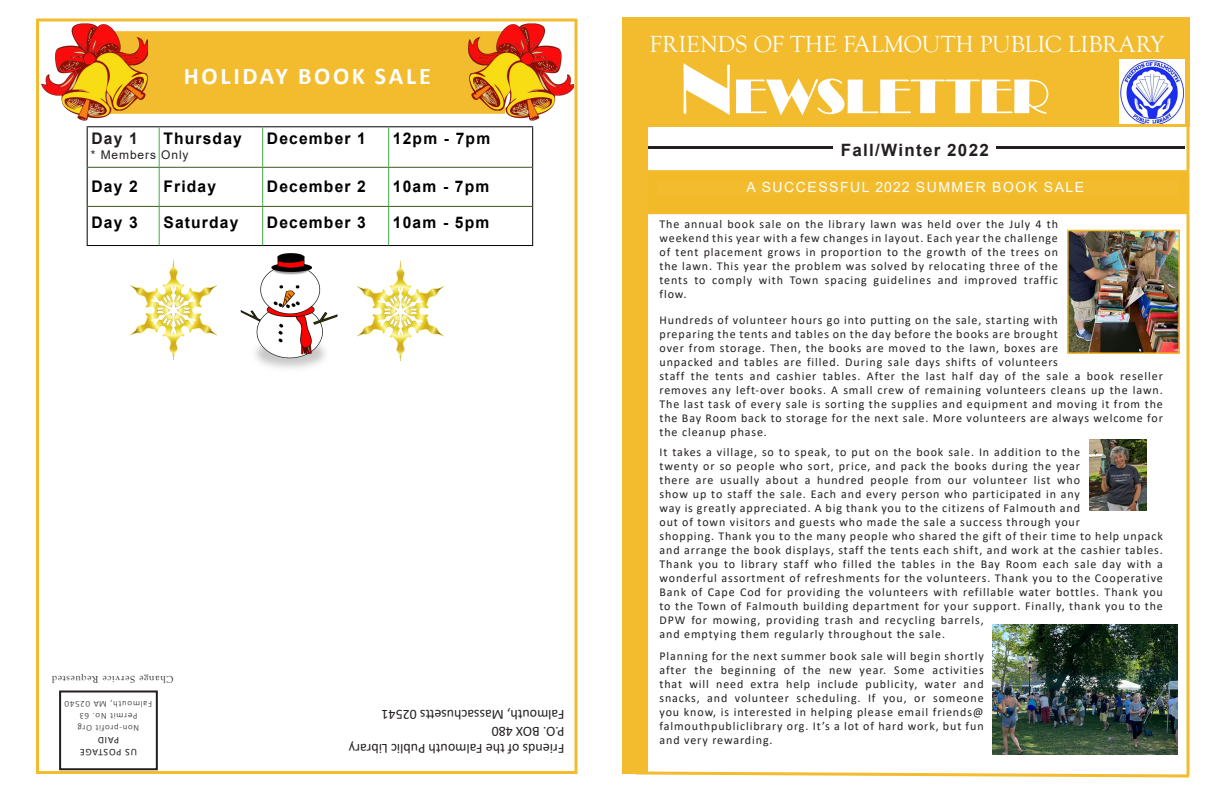
<style>
.page{position:relative;width:1224px;height:792px;background:#fff}
.page>*{position:absolute;margin:0;border:0;box-sizing:border-box;transform-origin:0 0}
.Headline{font:50.4px "Broadway";letter-spacing:-.025em;color:#fff}
.Headline-2{font:24px "Goudy Old Style T";letter-spacing:-.005em;color:#fff}
.t1{font:700 24px "Calibri";letter-spacing:.11em;color:#fff}
.t2{font:700 17px "Arial";letter-spacing:.075em;color:#231f20}
.t3{font:700 16px "Arial";letter-spacing:.075em;color:#000}
.t4{font:700 16px "Arial";color:#231f20}
.Body_Text{font:14px "Calibri";color:#231f20}
.Newletter_subheading{font:14px "Arial";letter-spacing:.11em;color:#fff}
.newsletter_body_text{font:12px/14px "Calibri";letter-spacing:.075em;color:#231f20;text-align:justify}
.newsletter_body_text-2{font:12px "Arial";letter-spacing:.075em;color:#231f20}
.t5{font:10px "Goudy Old Style T";letter-spacing:.075em;color:#231f20}
.t6{font:10px "Calibri";letter-spacing:.075em;color:#231f20}
.t7{font:300 9px "Calibri";letter-spacing:.075em;color:#231f20}
.s1{font-size:72px}
</style>
<div class="page">
<div style="left:36px;top:18px;width:542px;height:756px;border:3px solid #f3bc2e"></div>
<img style="left:1070px;top:233px;width:107px;height:118px">
<div style="left:1067px;top:230px;width:113px;height:124px;border:2px solid #f3bc2e"></div>
<hr style="left:87px;top:126px;width:72px;height:1px;background:#000">
<hr style="left:87px;top:127px;width:1px;height:40px;background:#000">
<hr style="left:159px;top:126px;width:104px;height:1px;background:#000">
<hr style="left:263px;top:126px;width:126px;height:1px;background:#000">
<hr style="left:389px;top:126px;width:144px;height:1px;background:#000">
<hr style="left:532px;top:127px;width:1px;height:40px;background:#000">
<hr style="left:87px;top:167px;width:1px;height:39px;background:#000">
<hr style="left:532px;top:167px;width:1px;height:39px;background:#000">
<hr style="left:87px;top:206px;width:1px;height:39px;background:#000">
<hr style="left:532px;top:206px;width:1px;height:39px;background:#000">
<hr style="left:87px;top:245px;width:72px;height:1px;background:#000">
<hr style="left:159px;top:245px;width:104px;height:1px;background:#000">
<hr style="left:263px;top:245px;width:126px;height:1px;background:#000">
<hr style="left:389px;top:245px;width:144px;height:1px;background:#000">
<hr style="left:159px;top:127px;width:1px;height:40px;background:#40ae49">
<hr style="left:262px;top:127px;width:1px;height:40px;background:#40ae49">
<hr style="left:388px;top:127px;width:1px;height:40px;background:#40ae49">
<hr style="left:159px;top:168px;width:1px;height:38px;background:#40ae49">
<hr style="left:262px;top:168px;width:1px;height:38px;background:#40ae49">
<hr style="left:388px;top:168px;width:1px;height:38px;background:#40ae49">
<hr style="left:159px;top:207px;width:1px;height:38px;background:#40ae49">
<hr style="left:262px;top:207px;width:1px;height:38px;background:#40ae49">
<hr style="left:388px;top:207px;width:1px;height:38px;background:#40ae49">
<hr style="left:88px;top:167px;width:71px;height:1px;background:#41591d">
<hr style="left:159px;top:167px;width:104px;height:1px;background:#41591d">
<hr style="left:263px;top:167px;width:126px;height:1px;background:#41591d">
<hr style="left:389px;top:167px;width:143px;height:1px;background:#41591d">
<hr style="left:88px;top:206px;width:71px;height:1px;background:#41591d">
<hr style="left:159px;top:206px;width:104px;height:1px;background:#41591d">
<hr style="left:263px;top:206px;width:126px;height:1px;background:#41591d">
<hr style="left:389px;top:206px;width:143px;height:1px;background:#41591d">
<div style="left:622px;top:18px;width:567px;height:109px;background:#f3bc2e"></div>
<div style="left:59px;top:690px;width:99px;height:80px;border:2px solid #231f20"></div>
<div style="left:109px;top:33px;width:394px;height:79px;background:#f3bc2e"></div>
<div style="left:107px;top:31px;width:398px;height:83px;border:3px solid #f3bc2e"></div>
<div style="left:648px;top:171px;width:540px;height:43px;background:#f2ba28"></div>
<div style="left:658px;top:182px;width:521px;height:13px;background:#f3bc2e"></div>
<div style="left:648px;top:170px;width:541px;height:44px;border:1px solid #f3bc2e"></div>
<hr style="left:997px;top:146px;width:188px;height:3px;background:#231f20">
<div style="left:622px;top:127px;width:26px;height:647px;background:#f3bc2e"></div>
<img style="left:1119px;top:60px;width:66px;height:64px">
<img style="left:468px;top:24px;width:105px;height:97px">
<img style="left:240px;top:253px;width:98px;height:116px">
<img style="left:41px;top:24px;width:107px;height:97px">
<img style="left:130px;top:259px;width:87px;height:101px">
<img style="left:357px;top:260px;width:87px;height:101px">
<img style="left:1089px;top:439px;width:58px;height:71px">
<img style="left:993px;top:625px;width:184px;height:130px">
<hr style="left:648px;top:146px;width:185px;height:3px;background:#231f20">
<svg style="left:1186px;top:25px;width:4px;height:745px;background:#f5c959"></svg>
<svg style="left:636px;top:770px;width:554px;height:8px"></svg>
<p class="t1" style="left:184px;top:59px;width:248px">HOLIDAY BOOK SALE</p>
<p class="t4" style="left:91px;top:127px;width:48px">Day 1</p>
<p class="t3" style="left:163px;top:127px;width:80px">Thursday</p>
<p class="t3" style="left:267px;top:127px;width:101px">December 1</p>
<p class="t3" style="left:393px;top:127px;width:99px">12pm - 7pm</p>
<p class="t3" style="left:91px;top:175px;width:48px">Day 2</p>
<p class="t3" style="left:163px;top:175px;width:54px">Friday</p>
<p class="t3" style="left:267px;top:175px;width:101px">December 2</p>
<p class="t3" style="left:393px;top:175px;width:98px">10am - 7pm</p>
<p class="t3" style="left:91px;top:211px;width:48px">Day 3</p>
<p class="t3" style="left:163px;top:211px;width:76px">Saturday</p>
<p class="t3" style="left:267px;top:211px;width:101px">December 3</p>
<p class="t3" style="left:393px;top:211px;width:98px">10am - 5pm</p>
<p class="newsletter_body_text-2" style="left:91px;top:147px;width:99px">* Members Only</p>
<p class="t5" style="left:174px;top:685px;width:123px;rotate:-180deg">Change Service Requested</p>
<p class="t7" style="left:152px;top:709px;width:89px;rotate:-180deg">Falmouth, MA 02540</p>
<p class="t7" style="left:137px;top:721px;width:59px;rotate:-180deg">Permit No. 63</p>
<p class="t7" style="left:139px;top:733px;width:63px;rotate:-180deg">Non-profit Org</p>
<p class="t6" style="left:119px;top:747px;width:23px;rotate:-180deg">PAID</p>
<p class="t6" style="left:137px;top:759px;width:59px;rotate:-180deg">US POSTAGE</p>
<p class="Body_Text" style="left:564px;top:725px;width:184px;rotate:-180deg">Falmouth, Massachusetts 02541</p>
<p class="Body_Text" style="left:564px;top:741px;width:74px;rotate:-180deg">P.O. BOX 480</p>
<p class="Body_Text" style="left:564px;top:758px;width:217px;rotate:-180deg">Friends of the Falmouth Public Library</p>
<p class="Headline-2" style="left:650px;top:31px;width:516px">FRIENDS OF THE FALMOUTH PUBLIC LIBRARY</p>
<p class="Headline" style="left:680px;top:67px;width:371px"><span class="s1">N</span>EWSLETTER</p>
<p class="t2" style="left:841px;top:138px;width:149px">Fall/Winter 2022</p>
<p class="Newletter_subheading" style="left:747px;top:177px;width:339px">A SUCCESSFUL 2022 SUMMER BOOK SALE</p>
<p class="newsletter_body_text" style="left:660px;top:217px;width:400px">The annual book sale on the library lawn was held over the July 4 th weekend this year with a few changes in layout. Each year the challenge of tent placement grows in proportion to the growth of the trees on the lawn. This year the problem was solved by relocating three of the tents to comply with Town spacing guidelines and improved traffic flow.</p>
<p class="newsletter_body_text" style="left:660px;top:313px;width:505px;text-align:left">Hundreds of volunteer hours go into putting on the sale, starting with<br>preparing the tents and tables on the day before the books are brought<br>over from storage. Then, the books are moved to the lawn, boxes are<br>unpacked and tables are filled. During sale days shifts of volunteers<br>staff the tents and cashier tables. After the last half day of the sale a book reseller removes any left-over books. A small crew of remaining volunteers cleans up the lawn.<br>The last task of every sale is sorting the supplies and equipment and moving it from the the Bay Room back to storage for the next sale. More volunteers are always welcome for the cleanup phase.</p>
<p class="newsletter_body_text" style="left:660px;top:445px;width:505px;text-align:left">It takes a village, so to speak, to put on the book sale. In addition to the<br>twenty or so people who sort, price, and pack the books during the year<br>there are usually about a hundred people from our volunteer list who<br>show up to staff the sale. Each and every person who participated in any<br>way is greatly appreciated. A big thank you to the citizens of Falmouth and<br>out of town visitors and guests who made the sale a success through your<br>shopping. Thank you to the many people who shared the gift of their time to help unpack and arrange the book displays, staff the tents each shift, and work at the cashier tables.<br>Thank you to library staff who filled the tables in the Bay Room each sale day with a wonderful assortment of refreshments for the volunteers. Thank you to the Cooperative Bank of Cape Cod for providing the volunteers with refillable water bottles. Thank you to the Town of Falmouth building department for your support. Finally, thank you to the DPW for mowing, providing trash and recycling barrels,<br>and emptying them regularly throughout the sale.</p>
<p class="newsletter_body_text" style="left:660px;top:649px;width:326px">Planning for the next summer book sale will begin shortly after the beginning of the new year. Some activities that will need extra help include publicity, water and snacks, and volunteer scheduling. If you, or someone you know, is interested in helping please email friends@ falmouthpubliclibrary org. It’s a lot of hard work, but fun and very rewarding.</p>
</div>
